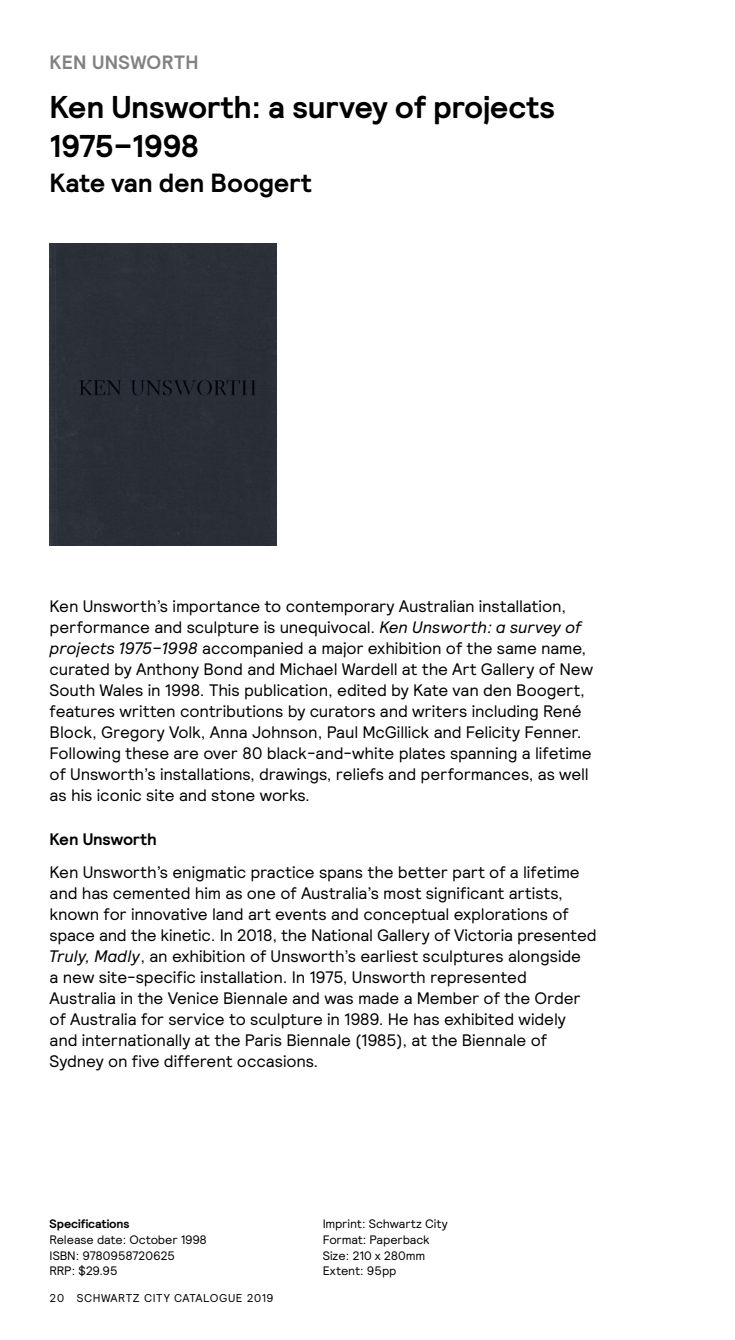
<style>
.page{position:relative;width:735px;height:1340px;background:#fff}
.page>*{position:absolute;margin:0;border:0;box-sizing:border-box;transform-origin:0 0}
.t1{font:700 31.5px/38.5px "Relative";letter-spacing:-.01em;color:#000}
.t2{font:700 26.25px "Relative";letter-spacing:-.01em;color:#000}
.t3{font:700 19.25px "Relative";letter-spacing:.02em;color:#808285}
.t4{font:16.62px/21px "Relative";letter-spacing:-.01em;color:#000}
.t5{font:700 16.62px "Relative";letter-spacing:-.01em;color:#000}
.t6{font:12.25px/15.8px "Relative";letter-spacing:-.01em;color:#000}
.t7{font:700 12.25px "Relative";color:#000}
.t8{font:11.38px "Relative";letter-spacing:.05em;color:#000}
.s1{font-style:italic}
</style>
<div class="page">
<div style="left:50px;top:243px;width:226px;height:303px;background:#2a2e37"></div>
<p class="t3" style="left:50px;top:50px;width:150px">KEN UNSWORTH</p>
<h1 class="t1" style="left:50px;top:87px;width:506px">Ken Unsworth: a survey of projects<br>1975–1998</h1>
<h2 class="t2" style="left:50px;top:165px;width:263px">Kate van den Boogert</h2>
<p class="t4" style="left:50px;top:595px;width:544px">Ken Unsworth’s importance to contemporary Australian installation, performance and sculpture is unequivocal. <span class="s1">Ken Unsworth: a survey of projects 1975–1998</span> accompanied a major exhibition of the same name, curated by Anthony Bond and Michael Wardell at the Art Gallery of New South Wales in 1998. This publication, edited by Kate van den Boogert, features written contributions by curators and writers including René Block, Gregory Volk, Anna Johnson, Paul McGillick and Felicity Fenner.<br>Following these are over 80 black-and-white plates spanning a lifetime of Unsworth’s installations, drawings, reliefs and performances, as well as his iconic site and stone works.</p>
<p class="t5" style="left:50px;top:828px;width:108px">Ken Unsworth</p>
<p class="t4" style="left:50px;top:861px;width:548px">Ken Unsworth’s enigmatic practice spans the better part of a lifetime and has cemented him as one of Australia’s most significant artists, known for innovative land art events and conceptual explorations of space and the kinetic. In 2018, the National Gallery of Victoria presented <span class="s1">Truly, Madly</span>, an exhibition of Unsworth’s earliest sculptures alongside<br>a new site-specific installation. In 1975, Unsworth represented Australia in the Venice Biennale and was made a Member of the Order of Australia for service to sculpture in 1989. He has exhibited widely and internationally at the Paris Biennale (1985), at the Biennale of Sydney on five different occasions.</p>
<p class="t7" style="left:50px;top:1215px;width:81px">Specifications</p>
<p class="t6" style="left:50px;top:1231px;width:159px">Release date: October 1998<br>ISBN: 9780958720625<br>RRP: $29.95</p>
<p class="t8" style="left:50px;top:1290px;width:225px">20 SCHWARTZ CITY CATALOGUE 2019</p>
<p class="t6" style="left:322px;top:1215px;width:126px">Imprint: Schwartz City<br>Format: Paperback<br>Size: 210 x 280mm<br>Extent: 95pp</p>
</div>
